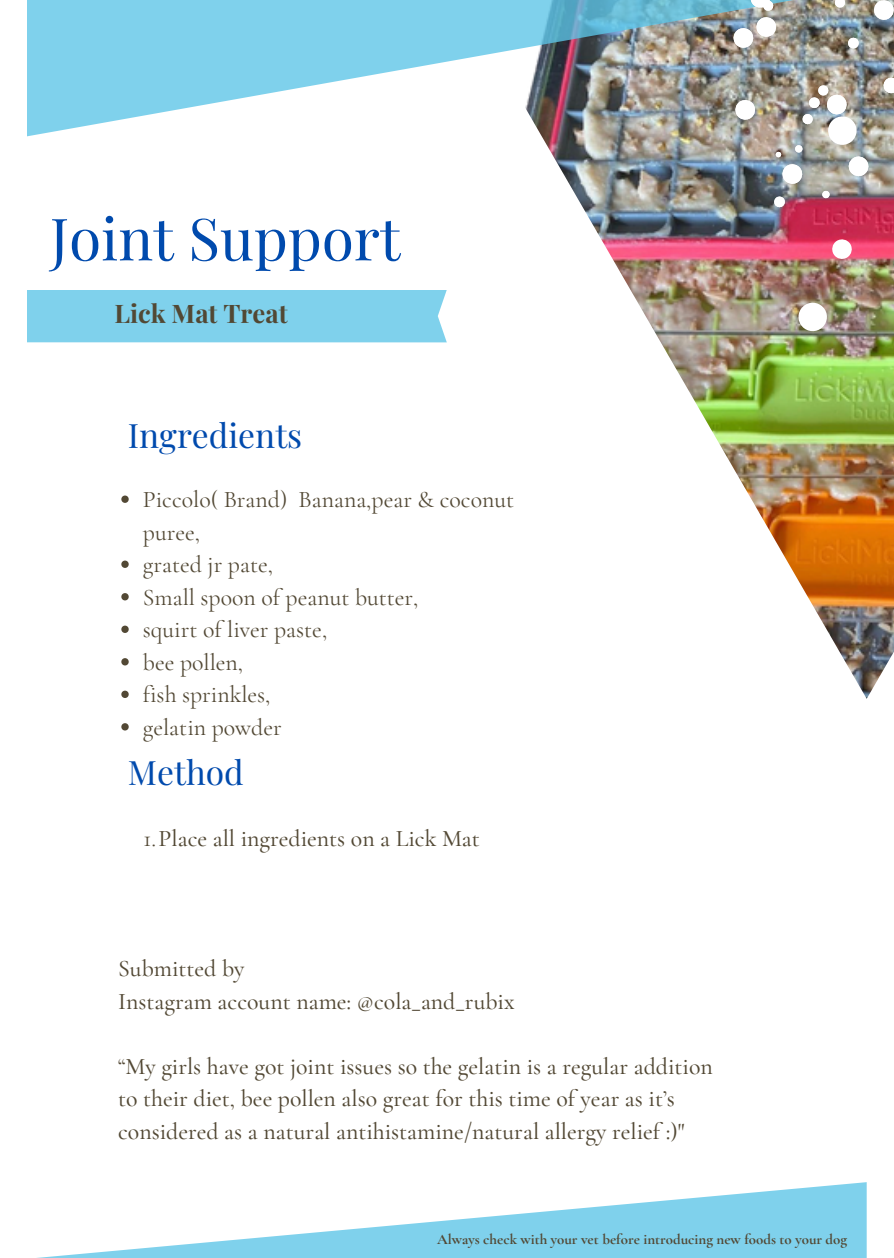
<style>
.page{position:relative;width:894px;height:1258px;background:#fff}
.page>*{position:absolute;margin:0;border:0;box-sizing:border-box;transform-origin:0 0}
.t1{font:58.5px "Playfair Display";color:#004aad}
.t2{font:33.6px "Playfair Display";color:#004aad}
.t3{font:700 25.5px "Playfair Display";color:#524834}
.t4{font:500 23.7px/32.4px "Cormorant Garamond";color:#524834}
.t5{font:23.7px/32.4px "Cormorant Garamond";color:#524834}
.t6{font:700 15px "Cormorant Garamond";color:#524834}
.s1{font-weight:400}
</style>
<div class="page">
<img style="left:541px;top:0;width:352px;height:699px">
<img style="left:27px;top:0;width:766px;height:136px">
<svg style="left:37px;top:1182px;width:829px;height:76px"></svg>
<div style="left:27px;top:290px;width:419px;height:52px;background:#7fd1ec"></div>
<svg style="left:830px;top:238px;width:22px;height:22px"></svg>
<svg style="left:872px;top:0;width:21px;height:21px"></svg>
<svg style="left:882px;top:77px;width:11px;height:17px"></svg>
<svg style="left:847px;top:37px;width:12px;height:12px"></svg>
<svg style="left:834px;top:0;width:11px;height:8px"></svg>
<svg style="left:733px;top:99px;width:23px;height:22px"></svg>
<img style="left:773px;top:85px;width:96px;height:123px">
<svg style="left:796px;top:301px;width:32px;height:32px"></svg>
<svg style="left:732px;top:0;width:45px;height:49px"></svg>
<svg style="left:121px;top:495px;width:8px;height:8px"></svg>
<svg style="left:121px;top:560px;width:8px;height:8px"></svg>
<svg style="left:121px;top:593px;width:8px;height:7px"></svg>
<svg style="left:121px;top:625px;width:8px;height:8px"></svg>
<svg style="left:121px;top:658px;width:8px;height:7px"></svg>
<svg style="left:121px;top:691px;width:8px;height:7px"></svg>
<svg style="left:121px;top:723px;width:8px;height:7px"></svg>
<p class="t1" style="left:50px;top:197px;width:352px">Joint Support</p>
<h1 class="t3" style="left:114px;top:295px;width:175px">Lick Mat Treat</h1>
<h3 class="t2" style="left:128px;top:412px;width:176px">Ingredients</h3>
<p class="t5" style="left:143px;top:483px;width:372px">Piccolo( Brand) Banana,pear &amp; coconut puree,</p>
<p class="t5" style="left:143px;top:548px;width:132px">grated jr pate,</p>
<p class="t5" style="left:143px;top:581px;width:277px">Small spoon of peanut butter,</p>
<p class="t5" style="left:143px;top:613px;width:186px">squirt of liver paste,</p>
<p class="t5" style="left:143px;top:646px;width:102px">bee pollen,</p>
<p class="t5" style="left:143px;top:678px;width:129px">fish sprinkles,</p>
<p class="t5" style="left:143px;top:711px;width:140px">gelatin powder</p>
<h2 class="t2" style="left:128px;top:749px;width:117px">Method</h2>
<h2 class="t4" style="left:143px;top:822px;width:338px"><span class="s1">1.</span>Place all ingredients on a Lick Mat</h2>
<p class="t4" style="left:118px;top:952px;width:398px">Submitted by<br>Instagram account name: @cola_and_rubix</p>
<h3 class="t4" style="left:118px;top:1050px;width:596px">“My girls have got joint issues so the gelatin is a regular addition to their diet, bee pollen also great for this time of year as it’s considered as a natural antihistamine/natural allergy relief :)"</h3>
<h3 class="t6" style="left:437px;top:1230px;width:411px">Always check with your vet before introducing new foods to your dog</h3>
</div>
